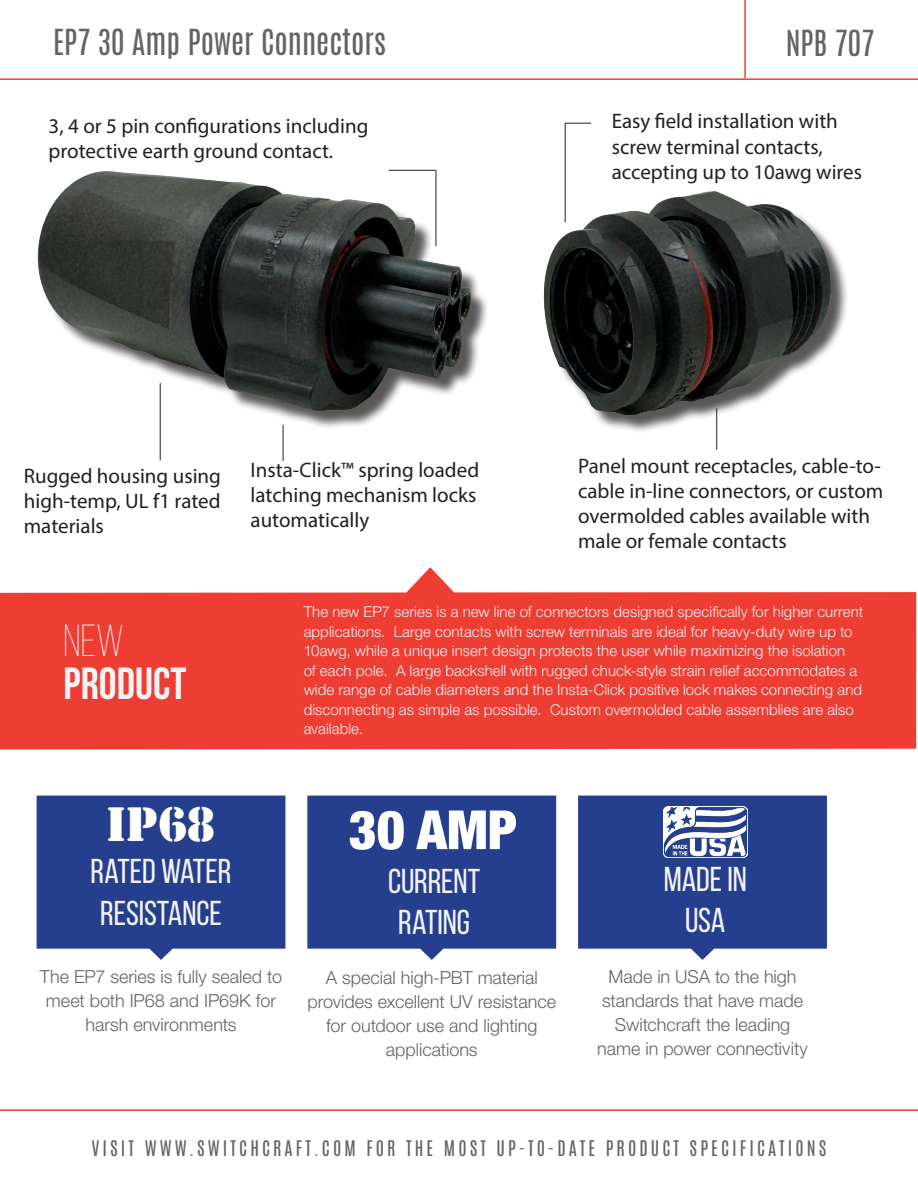
<style>
.page{position:relative;width:918px;height:1188px;background:#fff}
.page>*{position:absolute;margin:0;border:0;box-sizing:border-box;transform-origin:0 0}
.t1{font:900 condensed 54px "Helvetica Neue LT Std";color:#fff}
.DIV-1-About{font:700 45px "Bebas Neue";color:#f2f3f4}
.t2{font:45px "Stencil Std";color:#fff}
.DIV-1-About-2{font:300 45px "Bebas Neue";color:#f2f3f4}
.Box1-Title{font:34.5px "Bebas Neue";letter-spacing:-.005em;color:#f2f3f4}
.t3{font:30px "Antonio";color:#636366}
.t4{font:21px/25.2px "Myriad Pro";color:#231f20}
.DIV-1-BT{font:300 18px/24px "Helvetica Neue LT Std";color:#636366;text-align:center}
.t5{font:18px "Antonio";letter-spacing:.17em;color:#636366}
.DIV-1-BT-2{font:300 15px/19.5px "Helvetica Neue LT Std";letter-spacing:.005em;color:#f2f3f4}
</style>
<div class="page">
<img style="left:37px;top:167px;width:809px;height:258px">
<hr style="left:0;top:78px;width:918px;height:2px;background:#ee3e35">
<hr style="left:0;top:1109px;width:918px;height:2px;background:#ee3e35">
<hr style="left:744px;top:0;width:2px;height:78px;background:#ee3e35">
<hr style="left:716px;top:408px;width:1px;height:42px;background:#231f20">
<svg style="left:566px;top:123px;width:25px;height:1px"></svg>
<hr style="left:565px;top:123px;width:1px;height:99px;background:#231f20">
<hr style="left:283px;top:425px;width:1px;height:36px;background:#231f20">
<hr style="left:389px;top:170px;width:47px;height:1px;background:#231f20">
<hr style="left:436px;top:170px;width:1px;height:76px;background:#231f20">
<svg style="left:0;top:567px;width:916px;height:182px;background:#f0584f"></svg>
<div style="left:37px;top:796px;width:248px;height:164px;background:#253f8e"></div>
<svg style="left:307px;top:796px;width:249px;height:164px;background:#334c95"></svg>
<svg style="left:578px;top:796px;width:249px;height:164px;background:#354d96"></svg>
<img style="left:663px;top:807px;width:84px;height:51px">
<hr style="left:160px;top:383px;width:1px;height:77px;background:#231f20">
<p class="t3" style="left:53px;top:20px;width:334px">EP7 30 Amp Power Connectors</p>
<p class="t3" style="left:786px;top:21px;width:90px">NPB 707</p>
<p class="t4" style="left:49px;top:113px;width:321px">3, 4 or 5 pin configurations including protective earth ground contact.</p>
<p class="t4" style="left:612px;top:108px;width:252px">Easy field installation with screw terminal contacts, accepting up to 10awg wires</p>
<p class="t4" style="left:24px;top:463px;width:199px;text-align:justify">Rugged housing using high-temp, UL f1 rated materials</p>
<p class="DIV-1-About-2" style="left:64px;top:616px;width:62px">NEW</p>
<p class="DIV-1-About" style="left:64px;top:659px;width:124px">PRODUCT</p>
<p class="t4" style="left:251px;top:457px;width:230px">Insta-Click™ spring loaded latching mechanism locks automatically</p>
<p class="t4" style="left:578px;top:453px;width:307px">Panel mount receptacles, cable-to&shy;cable in-line connectors, or custom overmolded cables available with male or female contacts</p>
<p class="DIV-1-BT-2" style="left:304px;top:602px;width:561px">The new EP7 series is a new line of connectors designed specifically for higher current applications. Large contacts with screw terminals are ideal for heavy-duty wire up to 10awg, while a unique insert design protects the user while maximizing the isolation<br>of each pole. A large backshell with rugged chuck-style strain relief accommodates a wide range of cable diameters and the Insta-Click positive lock makes connecting and disconnecting as simple as possible. Custom overmolded cable assemblies are also available.</p>
<p class="t2" style="left:106px;top:795px;width:110px">IP68</p>
<p class="Box1-Title" style="left:91px;top:853px;width:142px">RATED WATER</p>
<p class="Box1-Title" style="left:100px;top:894px;width:123px">RESISTANCE</p>
<p class="t1" style="left:349px;top:797px;width:170px">30 AMP</p>
<p class="Box1-Title" style="left:388px;top:862px;width:94px">CURRENT</p>
<p class="Box1-Title" style="left:398px;top:904px;width:73px">RATING</p>
<p class="Box1-Title" style="left:664px;top:860px;width:85px">MADE IN</p>
<p class="Box1-Title" style="left:685px;top:902px;width:42px">USA</p>
<p class="DIV-1-BT" style="left:40px;top:964px;width:244px">The EP7 series is fully sealed to meet both IP68 and IP69K for harsh environments</p>
<p class="DIV-1-BT" style="left:307px;top:965px;width:250px">A special high-PBT material provides excellent UV resistance for outdoor use and lighting applications</p>
<p class="DIV-1-BT" style="left:597px;top:964px;width:212px">Made in USA to the high standards that have made<br>Switchcraft the leading name in power connectivity</p>
<p class="t5" style="left:91px;top:1135px;width:737px">VISIT WWW.SWITCHCRAFT.COM FOR THE MOST UP-TO-DATE PRODUCT SPECIFICATIONS</p>
</div>
